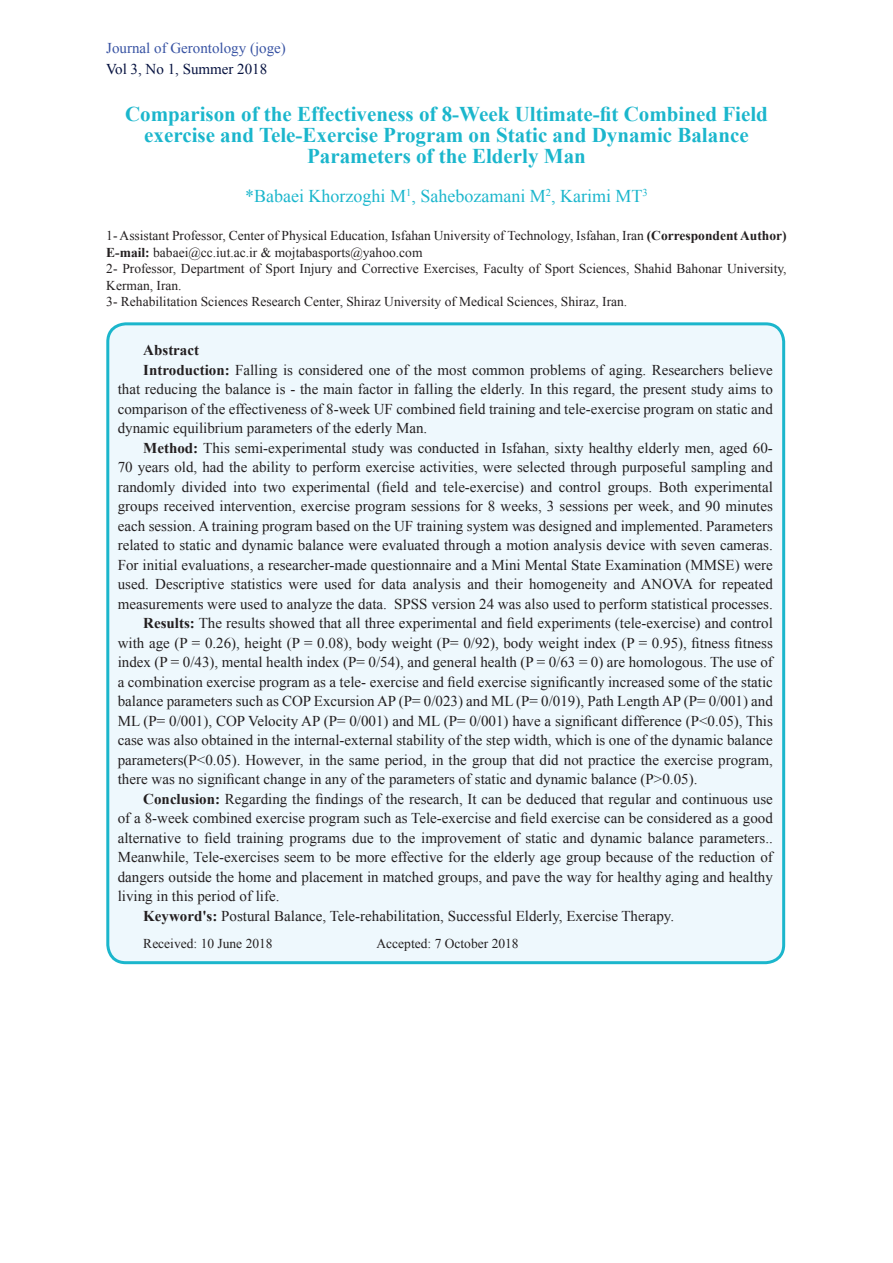
<style>
.page{position:relative;width:893px;height:1263px;background:#fff}
.page>*{position:absolute;margin:0;border:0;box-sizing:border-box;transform-origin:0 0}
.t1{font:700 21px/21px "Times New Roman";color:#1bb6cc;text-align:center}
.t2{font:18px "Times New Roman";color:#1bb6cc}
.t3{font:15px "Times New Roman";color:#231f20}
.t4{font:15px "Times New Roman";color:#3853a3}
.t5{font:15px "Times New Roman";color:#05113f}
.t6{font:700 15px "Times New Roman";color:#231f20}
.t7{font:13.5px/16.5px "Times New Roman";color:#231f20}
.t8{font:10.5px "Times New Roman";color:#1bb6cc}
.s1{font-weight:700}
</style>
<div class="page">
<div style="left:108px;top:324px;width:676px;height:639px;background:#eef8fd;border-radius:18px"></div>
<div style="left:106px;top:322px;width:679px;height:642px;border:3px solid #1bb6cc;border-radius:18px"></div>
<p class="t4" style="left:106px;top:38px;width:181px">Journal of Gerontology (joge(</p>
<p class="t5" style="left:106px;top:59px;width:162px">Vol 3, No 1, Summer 2018</p>
<h1 class="t1" style="left:125px;top:102px;width:644px">Comparison of the Effectiveness of 8-Week Ultimate-fit Combined Field exercise and Tele-Exercise Program on Static and Dynamic Balance<br>Parameters of the Elderly Man</h1>
<p class="t8" style="left:406px;top:186px;width:7px">1</p>
<p class="t8" style="left:546px;top:186px;width:7px">2</p>
<p class="t8" style="left:643px;top:186px;width:7px">3</p>
<p class="t7" style="left:106px;top:227px;width:682px">1- Assistant Professor, Center of Physical Education, Isfahan University of Technology, Isfahan, Iran <span class="s1">(Correspondent Author( E-mail:</span> babaei@cc.iut.ac i r. &amp; mojtabasports@yahoo.com<br>2- Professor, Department of Sport Injury and Corrective Exercises, Faculty of Sport Sciences, Shahid Bahonar University, Kerman, Iran.<br>3- Rehabilitation Sciences Research Center, Shiraz University of Medical Sciences, Shiraz, Iran.</p>
<p class="t6" style="left:143px;top:340px;width:57px">Abstract</p>
<p class="t3" style="left:143px;top:359px;width:631px"><span class="s1">Introduction:</span> Falling is considered one of the most common problems of aging. Researchers believe</p>
<p class="t3" style="left:118px;top:379px;width:657px">that reducing the balance is - the main factor in falling the elderly. In this regard, the present study aims to</p>
<p class="t3" style="left:118px;top:398px;width:657px">comparison of the effectiveness of 8-week UF combined field training and tele-exercise program on static and</p>
<p class="t3" style="left:118px;top:418px;width:311px">dynamic equilibrium parameters of the ederly Man.</p>
<p class="t3" style="left:143px;top:437px;width:631px"><span class="s1">Method:</span> This semi-experimental study was conducted in Isfahan, sixty healthy elderly men, aged 60-</p>
<p class="t3" style="left:118px;top:457px;width:657px">70 years old, had the ability to perform exercise activities, were selected through purposeful sampling and</p>
<p class="t3" style="left:118px;top:476px;width:657px">randomly divided into two experimental (field and tele-exercise) and control groups. Both experimental</p>
<p class="t3" style="left:118px;top:496px;width:657px">groups received intervention, exercise program sessions for 8 weeks 3, sessions per week, and 90 minutes</p>
<p class="t3" style="left:118px;top:515px;width:656px">each session A. training program based on the UF training system was designed and implemented. Parameters</p>
<p class="t3" style="left:118px;top:535px;width:657px">related to static and dynamic balance were evaluated through a motion analysis device with seven cameras.</p>
<p class="t3" style="left:118px;top:554px;width:656px">For initial evaluations a, researcher-made questionnaire and a Mini Mental State Examination (MMSE) were</p>
<p class="t3" style="left:118px;top:574px;width:657px">used. Descriptive statistics were used for data analysis and their homogeneity and ANOVA for repeated</p>
<p class="t3" style="left:394px;top:593px;width:380px">SPSS version 24 was also used to perform statistical processes.</p>
<p class="t2" style="left:245px;top:184px;width:399px">*Babaei Khorzoghi M , Sahebozamani M , Karimi MT</p>
<p class="t3" style="left:118px;top:593px;width:271px">measurements were used to analyze the data.</p>
<p class="t3" style="left:143px;top:613px;width:631px"><span class="s1">Results:</span> The results showed that all three experimental and field experiments (tele-exercise) and control</p>
<p class="t3" style="left:118px;top:632px;width:656px">with age (P = 0.26 ,) height (P = 0.08 ,) body weight (P= 0/92 ,) body weight index (P = 0.95 ,) fitness fitness</p>
<p class="t3" style="left:118px;top:652px;width:656px">index P( = 0/43 ,) mental health index P( = 0/54 ,) and general health P( = 0/63 = 0) are homologous. The use of</p>
<p class="t3" style="left:118px;top:671px;width:657px">a combination exercise program as a tele- exercise and field exercise significantly increased some of the static</p>
<p class="t3" style="left:118px;top:691px;width:656px">balance parameters such as COP Excursion AP P( = 0/023) and ML P( = 0/019 ,) Path Length AP P( = 0/001) and</p>
<p class="t3" style="left:118px;top:710px;width:656px">ML P( = 0/001 ,) COP Velocity AP P( = 0/001) and ML P( = 0/001) have a significant difference &lt;P( 0.05 ,) This</p>
<p class="t3" style="left:118px;top:730px;width:657px">case was also obtained in the internal-external stability of the step width, which is one of the dynamic balance</p>
<p class="t3" style="left:118px;top:749px;width:656px">parameters &lt;P( 0.05 .) However, in the same period, in the group that did not practice the exercise program,</p>
<p class="t3" style="left:118px;top:769px;width:581px">there was no significant change in any of the parameters of static and dynamic balance &lt;P( 0.05 .(</p>
<p class="t3" style="left:143px;top:788px;width:631px"><span class="s1">Conclusion:</span> Regarding the findings of the research, It can be deduced that regular and continuous use</p>
<p class="t3" style="left:118px;top:808px;width:656px">of a 8-week combined exercise program such as Tele-exercise and field exercise can be considered as a good</p>
<p class="t3" style="left:118px;top:827px;width:657px">alternative to field training programs due to the improvement of static and dynamic balance parameters..</p>
<p class="t3" style="left:118px;top:847px;width:656px">Meanwhile, Tele-exercises seem to be more effective for the elderly age group because of the reduction of</p>
<p class="t3" style="left:118px;top:866px;width:656px">dangers outside the home and placement in matched groups, and pave the way for healthy aging and healthy</p>
<p class="t3" style="left:118px;top:886px;width:163px">living in this period of life.</p>
<p class="t3" style="left:143px;top:905px;width:532px"><span class="s1">Keyword :s'</span> Postural Balance, Tele-rehabilitation, Successful Elderly, Exercise Therapy.</p>
<p class="t7" style="left:377px;top:935px;width:144px">Accepted 7: October 2018</p>
<p class="t7" style="left:143px;top:935px;width:131px">Received: 10 June 2018</p>
</div>
